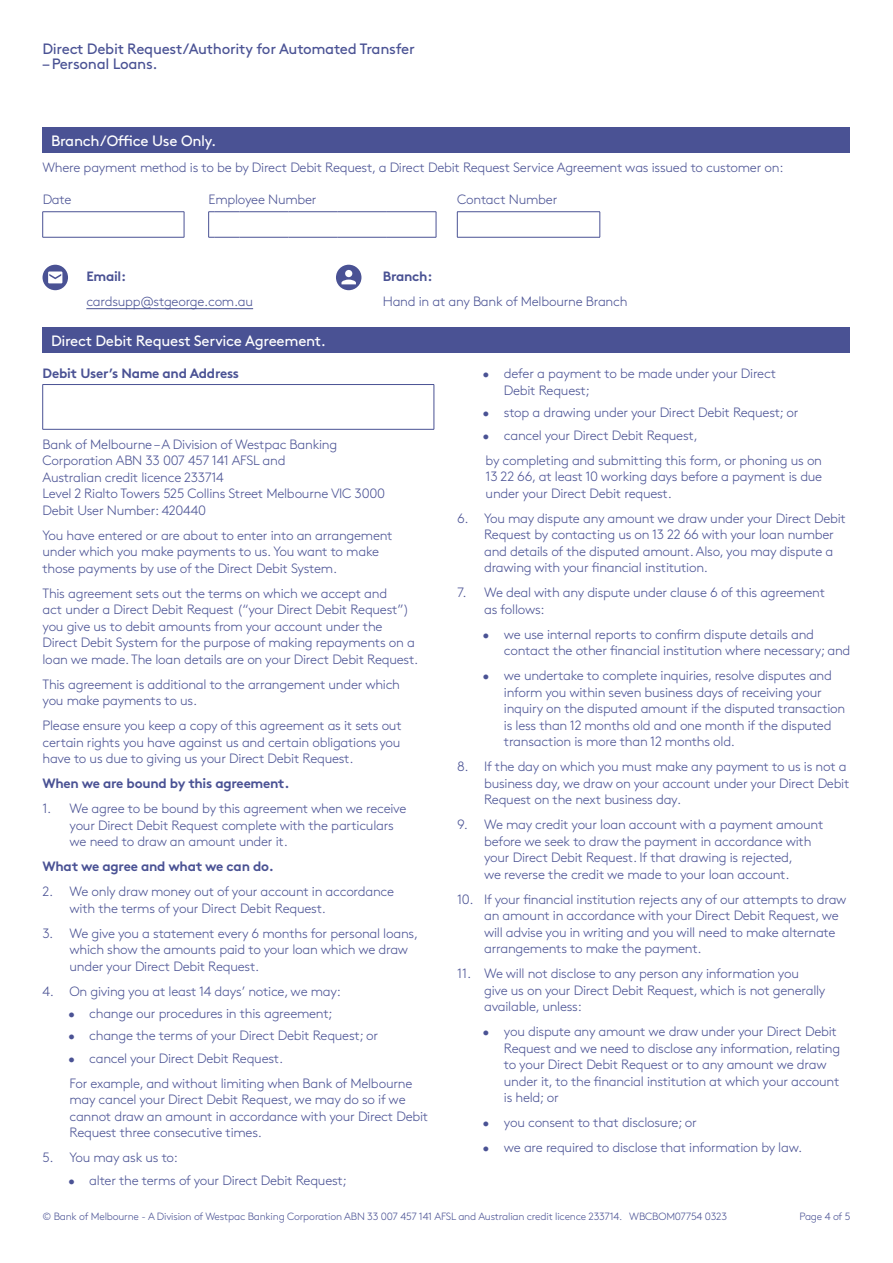
<style>
.page{position:relative;width:893px;height:1263px;background:#fff}
.page>*{position:absolute;margin:0;border:0;box-sizing:border-box;transform-origin:0 0}
.t1{font:15px "Brown";letter-spacing:-.02em;color:#4a5294}
.t2{font:15px "Brown";letter-spacing:-.02em;color:#fff}
.t3{font:300 13.5px/16.5px "Brown";letter-spacing:-.02em;color:#4a5294}
.t4{font:700 13.5px "Brown";letter-spacing:-.02em;color:#4a5294}
.t5{font:300 10.5px "Brown";letter-spacing:-.02em;color:#4a5294}
</style>
<div class="page">
<div style="left:43px;top:128px;width:807px;height:25px;background:#4a5294"></div>
<svg style="left:42px;top:211px;width:559px;height:27px"></svg>
<hr style="left:457px;top:237px;width:143px;height:1px;background:#4a5294">
<svg style="left:43px;top:265px;width:319px;height:45px"></svg>
<div style="left:43px;top:327px;width:807px;height:26px;background:#4a5294"></div>
<hr style="left:43px;top:384px;width:391px;height:1px;background:#4a5294">
<hr style="left:42px;top:385px;width:1px;height:44px;background:#4a5294">
<hr style="left:43px;top:429px;width:391px;height:1px;background:#4a5294">
<hr style="left:434px;top:385px;width:1px;height:44px;background:#4a5294">
<p class="t1" style="left:43px;top:37px;width:374px">Direct Debit Request/Authority for Automated Transfer</p>
<p class="t1" style="left:43px;top:52px;width:117px">– Personal Loans.</p>
<p class="t2" style="left:51px;top:129px;width:167px">Branch/Office Use Only.</p>
<p class="t3" style="left:43px;top:158px;width:742px">Where payment method is to be by Direct Debit Request, a Direct Debit Request Service Agreement was issued to customer on:</p>
<p class="t3" style="left:43px;top:190px;width:30px">Date</p>
<p class="t3" style="left:209px;top:190px;width:110px">Employee Number</p>
<p class="t3" style="left:457px;top:190px;width:102px">Contact Number</p>
<p class="t4" style="left:86px;top:265px;width:41px">Email:</p>
<p class="t3" style="left:86px;top:292px;width:168px">cardsupp@stgeorge.com.au</p>
<p class="t4" style="left:383px;top:265px;width:51px">Branch:</p>
<p class="t3" style="left:383px;top:292px;width:246px">Hand in at any Bank of Melbourne Branch</p>
<p class="t2" style="left:51px;top:329px;width:277px">Direct Debit Request Service Agreement.</p>
<p class="t4" style="left:43px;top:363px;width:198px">Debit User’s Name and Address</p>
<p class="t3" style="left:43px;top:435px;width:344px">Bank of Melbourne – A Division of Westpac Banking Corporation ABN 33 007 457 141 AFSL and<br>Australian credit licence 233714<br>Level 2 Rialto Towers 525 Collins Street Melbourne VIC 3000<br>Debit User Number: 420440</p>
<p class="t3" style="left:43px;top:526px;width:352px">You have entered or are about to enter into an arrangement under which you make payments to us. You want to make those payments by use of the Direct Debit System.</p>
<p class="t3" style="left:43px;top:584px;width:377px">This agreement sets out the terms on which we accept and<br>act under a Direct Debit Request (“your Direct Debit Request”) you give us to debit amounts from your account under the Direct Debit System for the purpose of making repayments on a loan we made. The loan details are on your Direct Debit Request.</p>
<p class="t3" style="left:43px;top:675px;width:359px">This agreement is additional to the arrangement under which you make payments to us.</p>
<p class="t3" style="left:43px;top:716px;width:361px;text-align:justify">Please ensure you keep a copy of this agreement as it sets out certain rights you have against us and certain obligations you have to us due to giving us your Direct Debit Request.</p>
<p class="t4" style="left:43px;top:772px;width:248px">When we are bound by this agreement.</p>
<p class="t3" style="left:70px;top:799px;width:338px;text-indent:-27px">1. We agree to be bound by this agreement when we receive your Direct Debit Request complete with the particulars we need to draw an amount under it.</p>
<p class="t4" style="left:43px;top:855px;width:233px">What we agree and what we can do.</p>
<p class="t3" style="left:70px;top:882px;width:326px;text-indent:-27px">2. We only draw money out of your account in accordance with the terms of your Direct Debit Request.</p>
<p class="t3" style="left:70px;top:924px;width:350px;text-indent:-27px">3. We give you a statement every 6 months for personal loans, which show the amounts paid to your loan which we draw under your Direct Debit Request.</p>
<p class="t3" style="left:43px;top:982px;width:300px">4. On giving you at least 14 days’ notice, we may:</p>
<p class="t3" style="left:68px;top:1004px;width:266px">• change our procedures in this agreement;</p>
<p class="t3" style="left:68px;top:1026px;width:312px">• change the terms of your Direct Debit Request; or</p>
<p class="t3" style="left:68px;top:1045px;width:346px;line-height:25px">• cancel your Direct Debit Request.<br>For example, and without limiting when Bank of Melbourne</p>
<p class="t3" style="left:70px;top:1090px;width:360px">may cancel your Direct Debit Request, we may do so if we cannot draw an amount in accordance with your Direct Debit<br>Request three consecutive times.</p>
<p class="t3" style="left:43px;top:1148px;width:137px">5. You may ask us to:</p>
<p class="t3" style="left:68px;top:1171px;width:280px">• alter the terms of your Direct Debit Request;</p>
<p class="t3" style="left:504px;top:364px;width:274px;text-indent:-21px">• defer a payment to be made under your Direct<br>Debit Request;</p>
<p class="t3" style="left:483px;top:403px;width:317px">• stop a drawing under your Direct Debit Request; or</p>
<p class="t3" style="left:483px;top:421px;width:341px;line-height:25px">• cancel your Direct Debit Request,<br>by completing and submitting this form, or phoning us on</p>
<p class="t3" style="left:486px;top:467px;width:338px">13 22 66, at least 10 working days before a payment is due under your Direct Debit request.</p>
<p class="t3" style="left:484px;top:509px;width:363px;text-indent:-27px">6. You may dispute any amount we draw under your Direct Debit Request by contacting us on 13 22 66 with your loan number and details of the disputed amount. Also, you may dispute a drawing with your financial institution.</p>
<p class="t3" style="left:484px;top:583px;width:342px;text-indent:-27px">7. We deal with any dispute under clause 6 of this agreement as follows:</p>
<p class="t3" style="left:504px;top:625px;width:348px;text-indent:-21px">• we use internal reports to confirm dispute details and contact the other financial institution where necessary; and</p>
<p class="t3" style="left:504px;top:666px;width:343px;text-indent:-21px">• we undertake to complete inquiries, resolve disputes and inform you within seven business days of receiving your inquiry on the disputed amount if the disputed transaction is less than 12 months old and one month if the disputed transaction is more than 12 months old.</p>
<p class="t3" style="left:484px;top:757px;width:367px;text-indent:-27px">8. If the day on which you must make any payment to us is not a business day, we draw on your account under your Direct Debit<br>Request on the next business day.</p>
<p class="t3" style="left:484px;top:815px;width:341px;text-indent:-27px">9. We may credit your loan account with a payment amount before we seek to draw the payment in accordance with your Direct Debit Request. If that drawing is rejected,<br>we reverse the credit we made to your loan account.</p>
<p class="t3" style="left:484px;top:890px;width:364px;text-indent:-27px">10. If your financial institution rejects any of our attempts to draw an amount in accordance with your Direct Debit Request, we will advise you in writing and you will need to make alternate arrangements to make the payment.</p>
<p class="t3" style="left:484px;top:964px;width:343px;text-indent:-27px">11. We will not disclose to any person any information you give us on your Direct Debit Request, which is not generally available, unless:</p>
<p class="t3" style="left:504px;top:1022px;width:338px;text-indent:-21px">• you dispute any amount we draw under your Direct Debit Request and we need to disclose any information, relating to your Direct Debit Request or to any amount we draw under it, to the financial institution at which your account is held; or</p>
<p class="t3" style="left:483px;top:1113px;width:216px">• you consent to that disclosure; or</p>
<p class="t3" style="left:483px;top:1138px;width:321px">• we are required to disclose that information by law.</p>
<p class="t5" style="left:43px;top:1208px;width:686px">© Bank of Melbourne - A Division of Westpac Banking Corporation ABN 33 007 457 141 AFSL and Australian credit licence 233714. WBCBOM07754 0323</p>
<p class="t5" style="left:800px;top:1208px;width:52px">Page 4 of 5</p>
</div>
